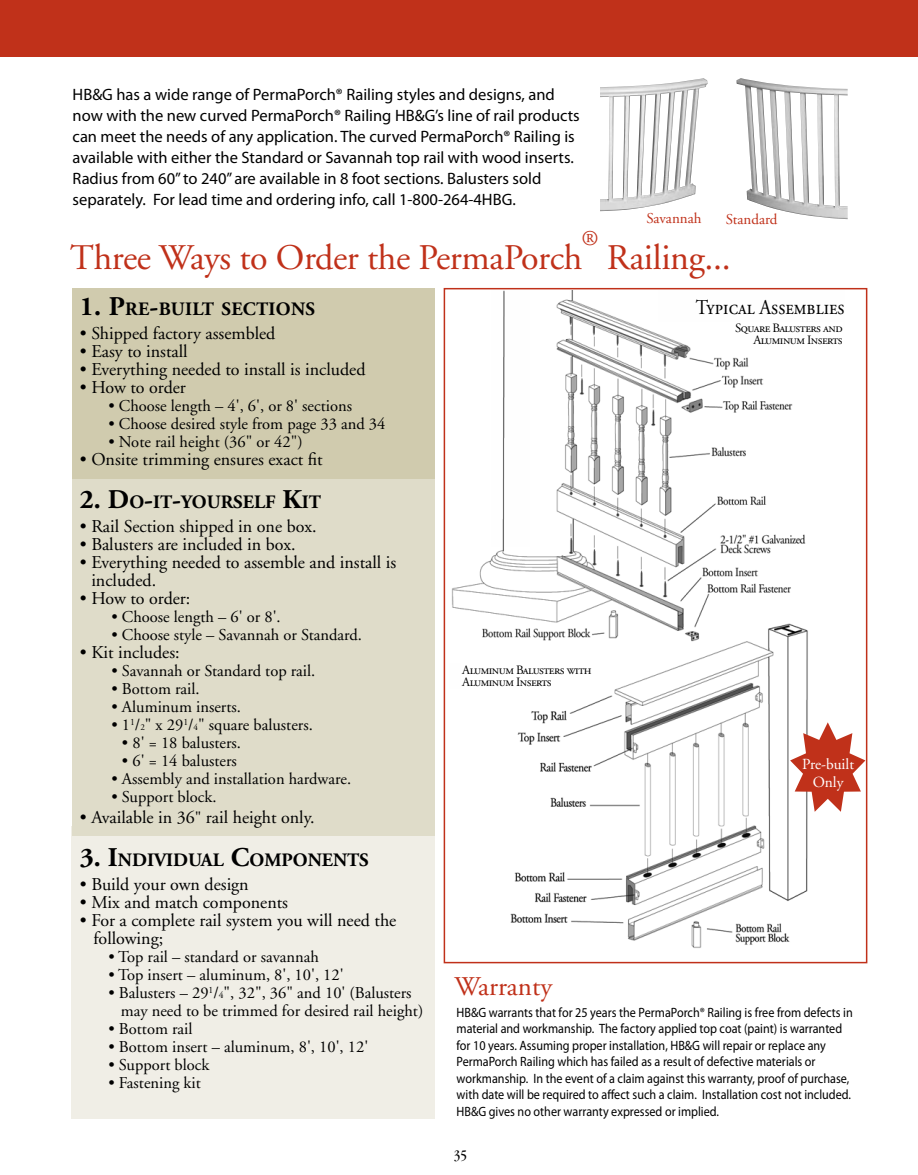
<style>
.page{position:relative;width:918px;height:1175px;background:#fff}
.page>*{position:absolute;margin:0;border:0;box-sizing:border-box;transform-origin:0 0}
.t1{font:36px "Adobe Garamond";letter-spacing:-.01em;color:#c0311a}
.t2{font:27px "Adobe Garamond";color:#c0311a}
.t3{font:21px "Adobe Garamond Regular SC";color:#000;scale:.9 1}
.t4{font:21px "Adobe Garamond";color:#c0311a}
.t5{font:700 18.9px "Adobe Garamond";color:#000}
.t6{font:18px/18px "Adobe Garamond";color:#000}
.t7{font:16.5px/18px "Adobe Garamond";color:#000}
.t8{font:16.5px/21px "Myriad Pro";color:#000}
.t9{font:15.45px/18.5px "Adobe Garamond";color:#fff;text-align:center}
.t10{font:15px "Adobe Garamond";color:#c0311a}
.t11{font:condensed 15px "Garamond";color:#000}
.t12{font:13.5px/16.5px "Myriad Pro";color:#000;scale:.9 1}
.t13{font:12.75px/12px "Adobe Garamond Regular SC";letter-spacing:-.04em;color:#000;text-align:right}
.s1{font-size:27px}
.s2{font-size:9px}
.s3{font-size:16.5px}
.s4{font-size:9.6px}
</style>
<div class="page">
<div style="left:71px;top:826px;width:364px;height:292px;background:#f0eee6"></div>
<div style="left:72px;top:288px;width:363px;height:222px;background:#d0cbae"></div>
<div style="left:72px;top:479px;width:363px;height:357px;background:#dfdcc9"></div>
<img style="left:451px;top:291px;width:390px;height:657px">
<div style="left:444px;top:288px;width:423px;height:675px;border:2px solid #c0311a"></div>
<div style="left:0;top:0;width:918px;height:57px;background:#c0311a"></div>
<img style="left:736px;top:78px;width:112px;height:141px">
<img style="left:600px;top:78px;width:108px;height:133px">
<div style="left:769px;top:328px;width:86px;height:42px;background:#fff"></div>
<div style="left:720px;top:322px;width:123px;height:29px;background:#fff"></div>
<div style="left:461px;top:660px;width:143px;height:37px;background:#fff"></div>
<svg style="left:790px;top:722px;width:75px;height:89px"></svg>
<div style="left:462px;top:664px;width:137px;height:34px;background:#fff"></div>
<p class="t8" style="left:73px;top:84px;width:509px">HB&amp;G has a wide range of PermaPorch® Railing styles and designs, and now with the new curved PermaPorch® Railing HB&amp;G’s line of rail products can meet the needs of any application. The curved PermaPorch® Railing is available with either the Standard or Savannah top rail with wood inserts.<br>Radius from 60” to 240” are available in 8 foot sections. Balusters sold separately. For lead time and ordering info, call 1-800-264-4HBG.</p>
<p class="t4" style="left:582px;top:227px;width:18px">®</p>
<h1 class="t1" style="left:70px;top:238px;width:513px">Three Ways to Order the PermaPorch</h1>
<p class="t10" style="left:646px;top:210px;width:57px">Savannah</p>
<p class="t10" style="left:726px;top:211px;width:53px">Standard</p>
<h1 class="t1" style="left:607px;top:238px;width:125px">Railing...</h1>
<p class="t5" style="left:80px;top:299px;width:237px"><span class="s1">1. P</span>RE<span class="s1">-</span>BUILT SECTIONS</p>
<p class="t6" style="left:80px;top:325px;width:197px">• Shipped factory assembled</p>
<p class="t6" style="left:80px;top:343px;width:109px">• Easy to install</p>
<p class="t6" style="left:80px;top:361px;width:287px">• Everything needed to install is included</p>
<p class="t6" style="left:80px;top:379px;width:108px">• How to order</p>
<p class="t7" style="left:108px;top:397px;width:245px">• Choose length – 4', 6', or 8' sections</p>
<p class="t7" style="left:108px;top:415px;width:279px">• Choose desired style from page 33 and 34</p>
<p class="t7" style="left:108px;top:433px;width:196px">• Note rail height (36" or 42")</p>
<p class="t6" style="left:80px;top:451px;width:244px">• Onsite trimming ensures exact fit</p>
<p class="t5" style="left:80px;top:491px;width:243px"><span class="s1">2. D</span>O<span class="s1">-</span>IT<span class="s1">-</span>YOURSELF <span class="s1">K</span>IT</p>
<p class="t6" style="left:80px;top:517px;width:238px">• Rail Section shipped in one box.</p>
<p class="t6" style="left:80px;top:535px;width:217px">• Balusters are included in box.</p>
<p class="t6" style="left:91px;top:553px;width:306px;text-indent:-11px">• Everything needed to assemble and install is included.</p>
<p class="t6" style="left:80px;top:589px;width:112px">• How to order:</p>
<p class="t7" style="left:111px;top:608px;width:171px">• Choose length – 6' or 8'.</p>
<p class="t7" style="left:111px;top:626px;width:252px">• Choose style – Savannah or Standard.</p>
<p class="t6" style="left:80px;top:643px;width:101px">• Kit includes:</p>
<p class="t7" style="left:111px;top:662px;width:206px">• Savannah or Standard top rail.</p>
<p class="t7" style="left:111px;top:680px;width:90px">• Bottom rail.</p>
<p class="t7" style="left:111px;top:698px;width:131px">• Aluminum inserts.</p>
<p class="t7" style="left:111px;top:716px;width:203px">• 1<sup>1</sup>/<span class="s2">2</span>" x 29<sup>1</sup>/<span class="s2">4</span>" square balusters.</p>
<p class="t7" style="left:122px;top:734px;width:121px">• 8' = 18 balusters.</p>
<p class="t7" style="left:122px;top:752px;width:116px">• 6' = 14 balusters</p>
<p class="t7" style="left:111px;top:770px;width:241px">• Assembly and installation hardware.</p>
<p class="t7" style="left:111px;top:788px;width:107px">• Support block.</p>
<p class="t6" style="left:80px;top:808px;width:236px">• Available in 36<span class="s3">"</span> rail height only.</p>
<p class="t5" style="left:80px;top:849px;width:290px"><span class="s1">3. I</span>NDIVIDUAL <span class="s1">C</span>OMPONENTS</p>
<p class="t6" style="left:80px;top:875px;width:170px">• Build your own design</p>
<p class="t6" style="left:80px;top:893px;width:210px">• Mix and match components</p>
<p class="t6" style="left:93px;top:911px;width:305px;text-indent:-14px">• For a complete rail system you will need the following;</p>
<p class="t7" style="left:108px;top:948px;width:212px">• Top rail – standard or savannah</p>
<p class="t7" style="left:108px;top:966px;width:237px">• Top insert – aluminum, 8', 10', 12'</p>
<p class="t7" style="left:121px;top:984px;width:304px;text-indent:-12px">• Balusters – 29<sup>1</sup>/<span class="s4">4</span>", 32", 36" and 10' (Balusters may need to be trimmed for desired rail height)</p>
<p class="t7" style="left:108px;top:1020px;width:86px">• Bottom rail</p>
<p class="t7" style="left:108px;top:1038px;width:261px">• Bottom insert – aluminum, 8', 10', 12'</p>
<p class="t7" style="left:108px;top:1056px;width:103px">• Support block</p>
<p class="t7" style="left:108px;top:1074px;width:94px">• Fastening kit</p>
<p class="t3" style="left:696px;top:296px;width:167px">Typical Assemblies</p>
<p class="t13" style="left:462px;top:664px;width:131px;text-align:left">Aluminum Balusters with<br>Aluminum Inserts</p>
<h2 class="t2" style="left:455px;top:972px;width:99px">Warranty</h2>
<p class="t13" style="left:735px;top:322px;width:109px">Square Balusters and<br>Aluminum Inserts</p>
<p class="t9" style="left:802px;top:754px;width:54px">Pre-built<br>Only</p>
<p class="t12" style="left:457px;top:1004px;width:442px">HB&amp;G warrants that for 25 years the PermaPorch® Railing is free from defects in material and workmanship. The factory applied top coat (paint) is warranted for 10 years. Assuming proper installation, HB&amp;G will repair or replace any PermaPorch Railing which has failed as a result of defective materials or workmanship. In the event of a claim against this warranty, proof of purchase, with date will be required to affect such a claim. Installation cost not included.<br>HB&amp;G gives no other warranty expressed or implied.</p>
<p class="t11" style="left:454px;top:1146px;width:15px">35</p>
</div>
